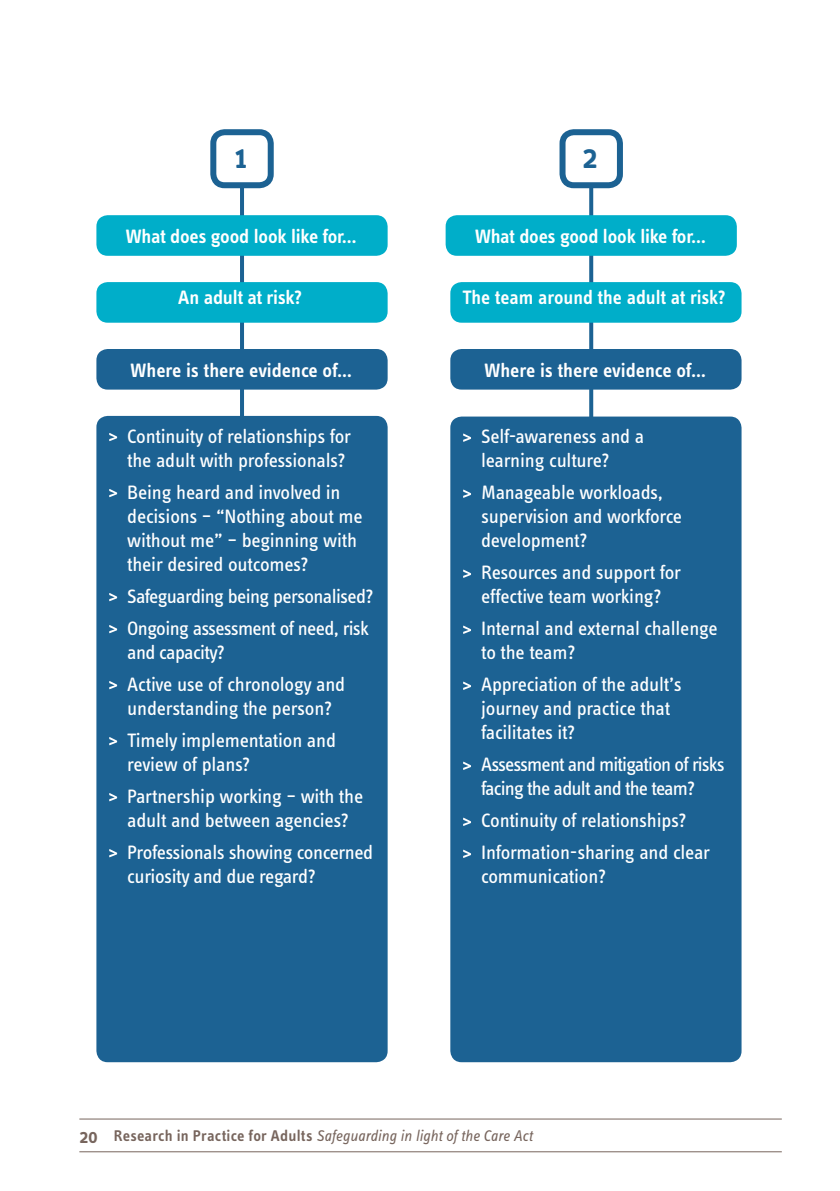
<style>
.page{position:relative;width:840px;height:1191px;background:#fff}
.page>*{position:absolute;margin:0;border:0;box-sizing:border-box;transform-origin:0 0}
.t1{font:600 34px "Info Text Pro";color:#1c6293}
.RiP_Bullets{font:20px/24px "Info Text Pro";letter-spacing:-.01em;color:#fff}
.t2{font:600 20px "Info Text Pro";letter-spacing:-.01em;color:#fff}
.RiP_Bullets-2{font:20px/24px "Info Text Pro";letter-spacing:-.03em;color:#fff}
.RiP_Bullets-3{font:20px/24px "Info Text Pro";letter-spacing:-.04em;color:#fff}
.t3{font:italic 16px "Info Text Pro";letter-spacing:-.005em;color:#77655d}
.s1{font-weight:600;font-style:normal;font-size:20px}
.s2{font-weight:600;font-style:normal}
</style>
<div class="page">
<hr style="left:79px;top:1151px;width:702px;height:1px;background:#77655d">
<hr style="left:79px;top:1118px;width:702px;height:1px;background:#77655d">
<hr style="left:240px;top:172px;width:4px;height:270px;background:#1c6293">
<svg style="left:589px;top:188px;width:4px;height:228px"></svg>
<div style="left:96px;top:349px;width:291px;height:40px;background:#1c6293;border-radius:11px"></div>
<div style="left:450px;top:349px;width:291px;height:40px;background:#1c6293;border-radius:11px"></div>
<div style="left:96px;top:215px;width:291px;height:41px;background:#00aec9;border-radius:11px"></div>
<div style="left:445px;top:215px;width:291px;height:41px;background:#00aec9;border-radius:11px"></div>
<div style="left:96px;top:282px;width:291px;height:41px;background:#00aec9;border-radius:11px"></div>
<div style="left:96px;top:416px;width:291px;height:646px;background:#1c6293;border-radius:11px"></div>
<svg style="left:109px;top:433px;width:8px;height:8px"></svg>
<svg style="left:109px;top:489px;width:8px;height:8px"></svg>
<svg style="left:109px;top:593px;width:8px;height:8px"></svg>
<svg style="left:109px;top:625px;width:8px;height:8px"></svg>
<svg style="left:109px;top:681px;width:8px;height:8px"></svg>
<svg style="left:109px;top:737px;width:8px;height:8px"></svg>
<svg style="left:109px;top:793px;width:8px;height:8px"></svg>
<svg style="left:109px;top:849px;width:8px;height:8px"></svg>
<div style="left:213px;top:132px;width:57px;height:53px;background:#fff;border-radius:11px"></div>
<div style="left:210px;top:129px;width:63px;height:59px;border:6px solid #1c6293;border-radius:11px"></div>
<div style="left:450px;top:282px;width:291px;height:41px;background:#00aec9;border-radius:11px"></div>
<div style="left:450px;top:416px;width:291px;height:646px;background:#1c6293;border-radius:11px"></div>
<svg style="left:463px;top:433px;width:8px;height:9px"></svg>
<svg style="left:463px;top:489px;width:8px;height:9px"></svg>
<svg style="left:463px;top:569px;width:8px;height:9px"></svg>
<svg style="left:463px;top:625px;width:8px;height:9px"></svg>
<svg style="left:463px;top:681px;width:8px;height:9px"></svg>
<svg style="left:463px;top:761px;width:8px;height:9px"></svg>
<svg style="left:463px;top:817px;width:8px;height:9px"></svg>
<svg style="left:463px;top:849px;width:8px;height:9px"></svg>
<div style="left:559px;top:129px;width:63px;height:59px;border:6px solid #1c6293;border-radius:11px"></div>
<p class="t1" style="left:235px;top:136px;width:14px">1</p>
<p class="t1" style="left:582px;top:136px;width:17px">2</p>
<p class="t2" style="left:126px;top:225px;width:232px">What does good look like for…</p>
<p class="t2" style="left:475px;top:225px;width:232px">What does good look like for…</p>
<p class="t2" style="left:178px;top:285px;width:125px">An adult at risk?</p>
<p class="t2" style="left:462px;top:285px;width:264px">The team around the adult at risk?</p>
<p class="t2" style="left:130px;top:359px;width:223px">Where is there evidence of…</p>
<p class="t2" style="left:484px;top:359px;width:223px">Where is there evidence of…</p>
<p class="RiP_Bullets" style="left:127px;top:423px;width:225px">Continuity of relationships for the adult with professionals?</p>
<p class="RiP_Bullets" style="left:127px;top:479px;width:237px">Being heard and involved in decisions – “Nothing about me without me” – beginning with their desired outcomes?</p>
<p class="RiP_Bullets-2" style="left:127px;top:583px;width:248px">Safeguarding being personalised?</p>
<p class="RiP_Bullets-2" style="left:127px;top:615px;width:243px">Ongoing assessment of need, risk and capacity?</p>
<p class="RiP_Bullets" style="left:127px;top:671px;width:219px">Active use of chronology and understanding the person?</p>
<p class="RiP_Bullets" style="left:127px;top:727px;width:210px">Timely implementation and review of plans?</p>
<p class="RiP_Bullets" style="left:127px;top:783px;width:237px">Partnership working – with the adult and between agencies?</p>
<p class="RiP_Bullets" style="left:127px;top:839px;width:247px">Professionals showing concerned curiosity and due regard?</p>
<p class="RiP_Bullets" style="left:481px;top:424px;width:164px">Self-awareness and a learning culture?</p>
<p class="RiP_Bullets" style="left:481px;top:480px;width:202px">Manageable workloads, supervision and workforce development?</p>
<p class="RiP_Bullets" style="left:481px;top:560px;width:201px">Resources and support for effective team working?</p>
<p class="RiP_Bullets" style="left:481px;top:616px;width:238px">Internal and external challenge to the team?</p>
<p class="RiP_Bullets" style="left:481px;top:672px;width:202px">Appreciation of the adult’s journey and practice that facilitates it?</p>
<p class="RiP_Bullets-3" style="left:481px;top:752px;width:245px">Assessment and mitigation of risks facing the adult and the team?</p>
<p class="RiP_Bullets" style="left:481px;top:808px;width:207px">Continuity of relationships?</p>
<p class="RiP_Bullets" style="left:481px;top:840px;width:230px">Information-sharing and clear communication?</p>
<p class="t3" style="left:79px;top:1126px;width:454px"><span class="s1">20</span> <span class="s2">Research in Practice for Adults</span> Safeguarding in light of the Care Act</p>
</div>
